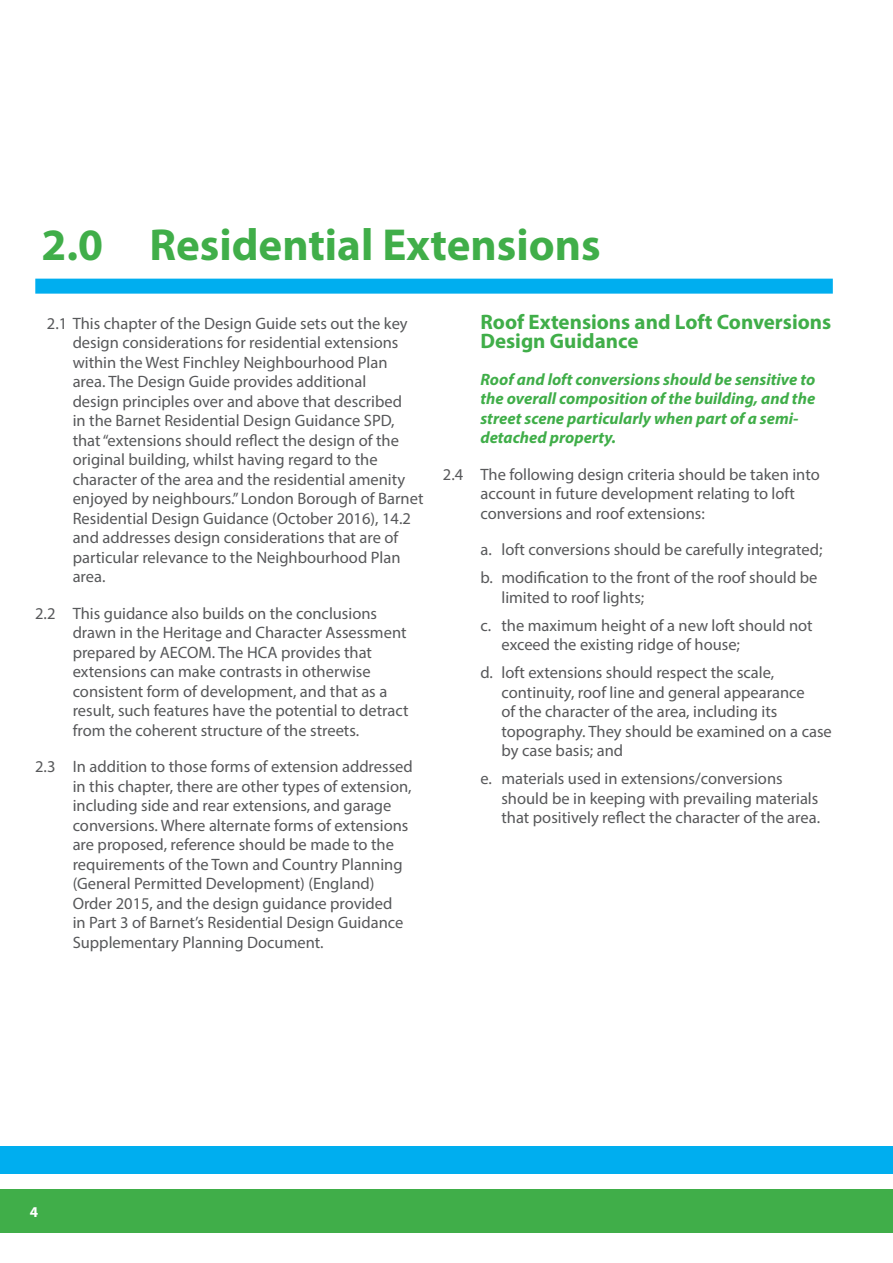
<style>
.page{position:relative;width:893px;height:1263px;background:#fff}
.page>*{position:absolute;margin:0;border:0;box-sizing:border-box;transform-origin:0 0}
.Heading_1{font:700 45px "Myriad Pro";color:#40ae49}
.t1{font:700 21px/19.5px "Myriad Pro";color:#40ae49}
.t2{font:16.5px/19.5px "Myriad Pro";color:#57585a}
.t3{font:italic 700 16.5px/19.5px "Myriad Pro";color:#40ae49}
.t4{font:700 15px "Myriad Pro";color:#fff}
</style>
<div class="page">
<div style="left:0;top:1189px;width:893px;height:44px;background:#40ae49"></div>
<div style="left:0;top:1146px;width:893px;height:27px;background:#00aeef"></div>
<div style="left:35px;top:279px;width:798px;height:15px;background:#00aeef"></div>
<p class="Heading_1" style="left:41px;top:216px;width:561px">2.0 Residential Extensions</p>
<p class="t2" style="left:73px;top:313px;width:352px;text-indent:-26px">2.1 This chapter of the Design Guide sets out the key design considerations for residential extensions within the West Finchley Neighbourhood Plan area. The Design Guide provides additional<br>design principles over and above that described<br>in the Barnet Residential Design Guidance SPD, that “extensions should reflect the design of the original building, whilst having regard to the character of the area and the residential amenity enjoyed by neighbours.” London Borough of Barnet Residential Design Guidance (October 2016), 14.2 and addresses design considerations that are of particular relevance to the Neighbourhood Plan area.</p>
<p class="t2" style="left:73px;top:603px;width:337px;text-indent:-38px">2.2 This guidance also builds on the conclusions drawn in the Heritage and Character Assessment prepared by AECOM. The HCA provides that extensions can make contrasts in otherwise consistent form of development, and that as a result, such features have the potential to detract from the coherent structure of the streets.</p>
<p class="t2" style="left:73px;top:757px;width:342px;text-indent:-38px">2.3 In addition to those forms of extension addressed in this chapter, there are other types of extension, including side and rear extensions, and garage conversions. Where alternate forms of extensions are proposed, reference should be made to the requirements of the Town and Country Planning (General Permitted Development) (England)<br>Order 2015, and the design guidance provided<br>in Part 3 of Barnet’s Residential Design Guidance Supplementary Planning Document.</p>
<p class="t1" style="left:480px;top:311px;width:352px">Roof Extensions and Loft Conversions<br>Design Guidance</p>
<p class="t3" style="left:480px;top:369px;width:336px">Roof and loft conversions should be sensitive to the overall composition of the building, and the street scene particularly when part of a semi&shy;detached property.</p>
<p class="t2" style="left:480px;top:464px;width:341px;text-indent:-38px">2.4 The following design criteria should be taken into account in future development relating to loft conversions and roof extensions:</p>
<p class="t2" style="left:480px;top:540px;width:344px">a. loft conversions should be carefully integrated;</p>
<p class="t2" style="left:501px;top:568px;width:318px;text-indent:-21px">b. modification to the front of the roof should be limited to roof lights;</p>
<p class="t2" style="left:501px;top:615px;width:313px;text-indent:-21px">c. the maximum height of a new loft should not exceed the existing ridge of house;</p>
<p class="t2" style="left:501px;top:663px;width:332px;text-indent:-21px">d. loft extensions should respect the scale, continuity, roof line and general appearance<br>of the character of the area, including its topography. They should be examined on a case by case basis; and</p>
<p class="t2" style="left:501px;top:769px;width:320px;text-indent:-21px">e. materials used in extensions/conversions should be in keeping with prevailing materials that positively reflect the character of the area.</p>
<p class="t4" style="left:30px;top:1202px;width:10px">4</p>
</div>
